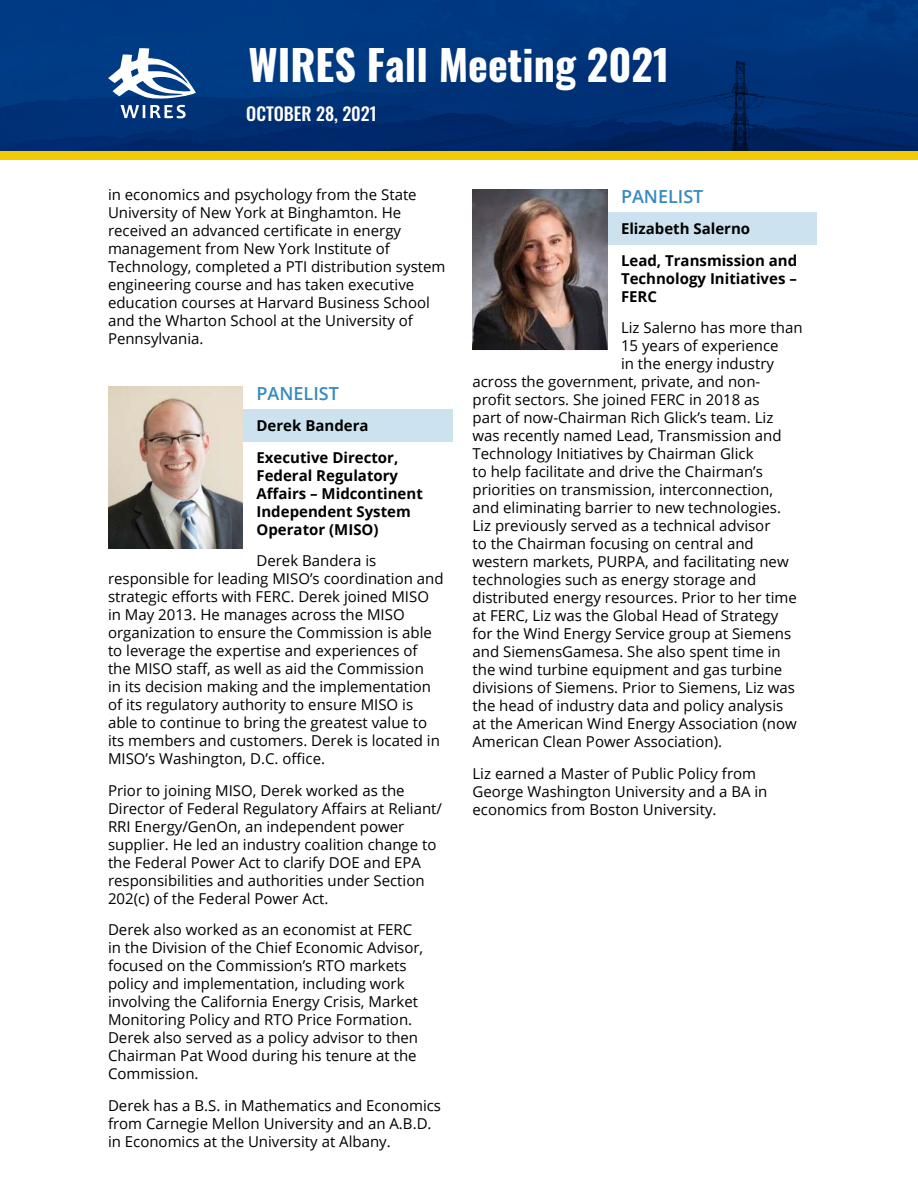
<style>
.page{position:relative;width:918px;height:1188px;background:#fff}
.page>*{position:absolute;margin:0;border:0;box-sizing:border-box;transform-origin:0 0}
.t1{font:700 42px "Oswald";color:#fff}
.t2{font:600 18px "Open Sans";color:#368abf}
.t3{font:500 18px "Oswald";color:#fff}
.t4{font:15px/18px "Open Sans";color:#000}
.t5{font:700 15px/18px "Open Sans";color:#000}
</style>
<div class="page">
<img style="left:0;top:0;width:918px;height:151px">
<div style="left:0;top:151px;width:918px;height:8px;background:#f2cb05"></div>
<svg style="left:108px;top:48px;width:88px;height:70px"></svg>
<div style="left:108px;top:409px;width:344px;height:32px;background:#cde2ef"></div>
<img style="left:108px;top:386px;width:135px;height:162px">
<div style="left:472px;top:212px;width:345px;height:32px;background:#cde2ef"></div>
<img style="left:472px;top:190px;width:136px;height:160px">
<h1 class="t1" style="left:249px;top:43px;width:422px">WIRES Fall Meeting 2021</h1>
<p class="t3" style="left:246px;top:104px;width:132px">OCTOBER 28, 2021</p>
<p class="t4" style="left:108px;top:185px;width:339px">in economics and psychology from the State University of New York at Binghamton. He received an advanced certificate in energy management from New York Institute of Technology, completed a PTI distribution system engineering course and has taken executive education courses at Harvard Business School and the Wharton School at the University of Pennsylvania.</p>
<p class="t2" style="left:256px;top:381px;width:84px">PANELIST</p>
<p class="t5" style="left:256px;top:410px;width:143px;line-height:31.5px">Derek Bandera<br>Executive Director,</p>
<p class="t5" style="left:256px;top:466px;width:168px">Federal Regulatory<br>Affairs – Midcontinent<br>Independent System<br>Operator (MISO)</p>
<p class="t4" style="left:108px;top:551px;width:337px;text-indent:148px">Derek Bandera is responsible for leading MISO’s coordination and strategic efforts with FERC. Derek joined MISO in May 2013. He manages across the MISO organization to ensure the Commission is able to leverage the expertise and experiences of the MISO staff, as well as aid the Commission<br>in its decision making and the implementation of its regulatory authority to ensure MISO is able to continue to bring the greatest value to its members and customers. Derek is located in MISO’s Washington, D.C. office.</p>
<p class="t4" style="left:108px;top:781px;width:336px">Prior to joining MISO, Derek worked as the Director of Federal Regulatory Affairs at Reliant/ RRI Energy/GenOn, an independent power supplier. He led an industry coalition change to the Federal Power Act to clarify DOE and EPA responsibilities and authorities under Section 202(c) of the Federal Power Act.</p>
<p class="t4" style="left:108px;top:920px;width:317px">Derek also worked as an economist at FERC in the Division of the Chief Economic Advisor, focused on the Commission’s RTO markets policy and implementation, including work involving the California Energy Crisis, Market Monitoring Policy and RTO Price Formation.<br>Derek also served as a policy advisor to then Chairman Pat Wood during his tenure at the Commission.</p>
<p class="t4" style="left:108px;top:1096px;width:335px">Derek has a B.S. in Mathematics and Economics from Carnegie Mellon University and an A.B.D. in Economics at the University at Albany.</p>
<p class="t2" style="left:621px;top:184px;width:84px">PANELIST</p>
<p class="t5" style="left:621px;top:212px;width:178px;line-height:31.5px">Elizabeth Salerno<br>Lead, Transmission and</p>
<p class="t5" style="left:621px;top:269px;width:177px">Technology Initiatives –<br>FERC</p>
<p class="t4" style="left:621px;top:318px;width:183px">Liz Salerno has more than</p>
<p class="t4" style="left:621px;top:336px;width:159px">15 years of experience</p>
<p class="t4" style="left:621px;top:354px;width:155px">in the energy industry</p>
<p class="t4" style="left:472px;top:372px;width:289px">across the government, private, and non-</p>
<p class="t4" style="left:472px;top:390px;width:289px">profit sectors. She joined FERC in 2018 as</p>
<p class="t4" style="left:472px;top:408px;width:302px">part of now-Chairman Rich Glick’s team. Liz</p>
<p class="t4" style="left:472px;top:426px;width:311px">was recently named Lead, Transmission and</p>
<p class="t4" style="left:472px;top:444px;width:283px">Technology Initiatives by Chairman Glick</p>
<p class="t4" style="left:472px;top:462px;width:292px">to help facilitate and drive the Chairman’s</p>
<p class="t4" style="left:472px;top:480px;width:302px">priorities on transmission, interconnection,</p>
<p class="t4" style="left:472px;top:498px;width:310px">and eliminating barrier to new technologies.</p>
<p class="t4" style="left:472px;top:516px;width:299px">Liz previously served as a technical advisor</p>
<p class="t4" style="left:472px;top:534px;width:283px">to the Chairman focusing on central and</p>
<p class="t4" style="left:472px;top:552px;width:318px">western markets, PURPA, and facilitating new</p>
<p class="t4" style="left:472px;top:570px;width:285px">technologies such as energy storage and</p>
<p class="t4" style="left:472px;top:588px;width:326px">distributed energy resources. Prior to her time</p>
<p class="t4" style="left:472px;top:606px;width:307px">at FERC, Liz was the Global Head of Strategy</p>
<p class="t4" style="left:472px;top:624px;width:320px">for the Wind Energy Service group at Siemens</p>
<p class="t4" style="left:472px;top:642px;width:310px">and SiemensGamesa. She also spent time in</p>
<p class="t4" style="left:472px;top:660px;width:311px">the wind turbine equipment and gas turbine</p>
<p class="t4" style="left:472px;top:678px;width:324px">divisions of Siemens. Prior to Siemens, Liz was</p>
<p class="t4" style="left:472px;top:696px;width:312px">the head of industry data and policy analysis</p>
<p class="t4" style="left:472px;top:714px;width:326px">at the American Wind Energy Association (now</p>
<p class="t4" style="left:472px;top:732px;width:251px">American Clean Power Association).</p>
<p class="t4" style="left:472px;top:764px;width:297px">Liz earned a Master of Public Policy from<br>George Washington University and a BA in economics from Boston University.</p>
</div>
